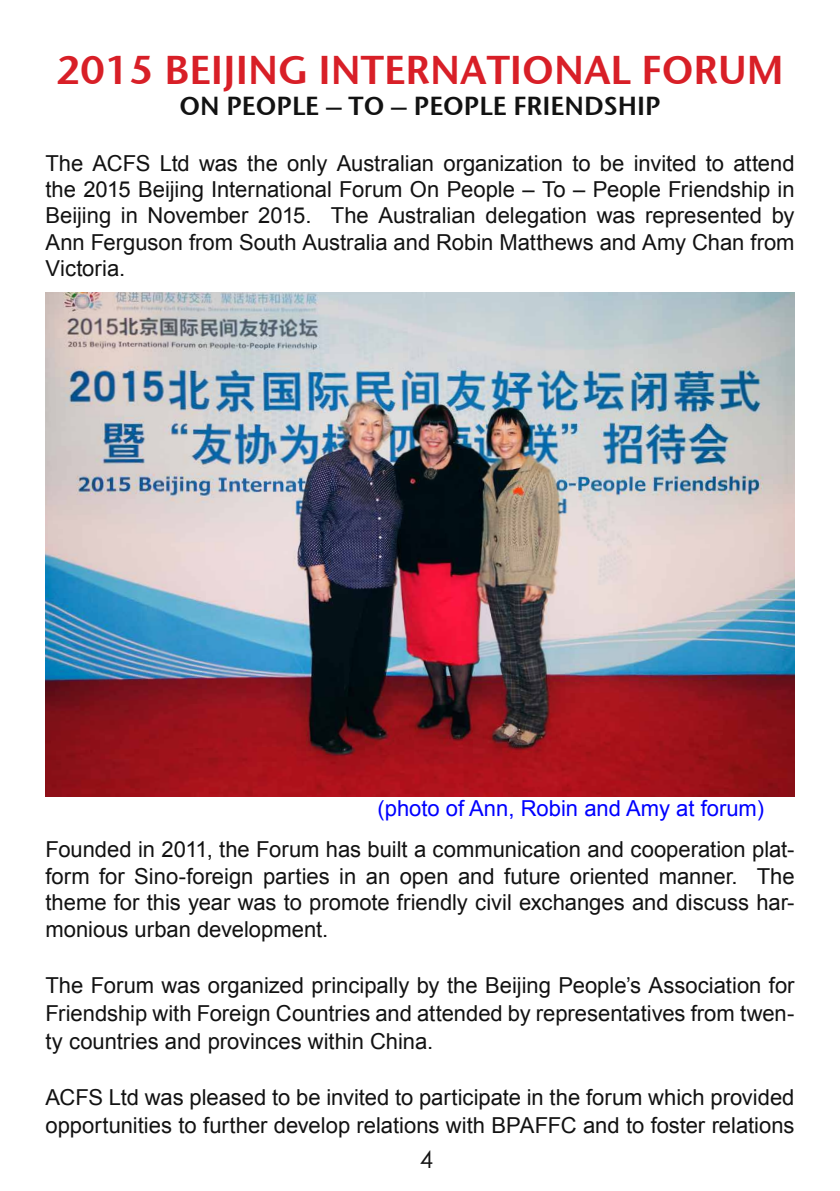
<style>
.page{position:relative;width:840px;height:1191px;background:#fff}
.page>*{position:absolute;margin:0;border:0;box-sizing:border-box;transform-origin:0 0}
.t1{font:40px "Stone Sans Sem ITCTT Semi";color:#d81f27}
.t2{font:26px "Stone Sans Sem ITCTT Semi";color:#121212}
.t3{font:24px "Century Gothic";color:#121212}
.t4{font:22px/26.4px "Arial";color:#121212;text-align:justify}
.t5{font:22px "Arial";color:#00f}
</style>
<div class="page">
<img style="left:45px;top:292px;width:749px;height:505px">
<h1 class="t1" style="left:56px;top:37px;width:728px">2015 BEIJING INTERNATIONAL FORUM</h1>
<p class="t2" style="left:179px;top:85px;width:482px">ON PEOPLE – TO – PEOPLE FRIENDSHIP</p>
<p class="t4" style="left:45px;top:150px;width:750px">The ACFS Ltd was the only Australian organization to be invited to attend the 2015 Beijing International Forum On People – To – People Friendship in Beijing in November 2015. The Australian delegation was represented by Ann Ferguson from South Australia and Robin Matthews and Amy Chan from Victoria.</p>
<p class="t5" style="left:377px;top:793px;width:388px">(photo of Ann, Robin and Amy at forum)</p>
<p class="t4" style="left:45px;top:836px;width:750px">Founded in 2011, the Forum has built a communication and cooperation plat&shy;form for Sino-foreign parties in an open and future oriented manner. The theme for this year was to promote friendly civil exchanges and discuss har&shy;monious urban development.</p>
<p class="t4" style="left:45px;top:971px;width:750px;line-height:28px">The Forum was organized principally by the Beijing People’s Association for Friendship with Foreign Countries and attended by representatives from twen&shy;ty countries and provinces within China.</p>
<p class="t4" style="left:45px;top:1083px;width:750px;line-height:28px">ACFS Ltd was pleased to be invited to participate in the forum which provided opportunities to further develop relations with BPAFFC and to foster relations</p>
<p class="t3" style="left:420px;top:1144px;width:15px">4</p>
</div>
